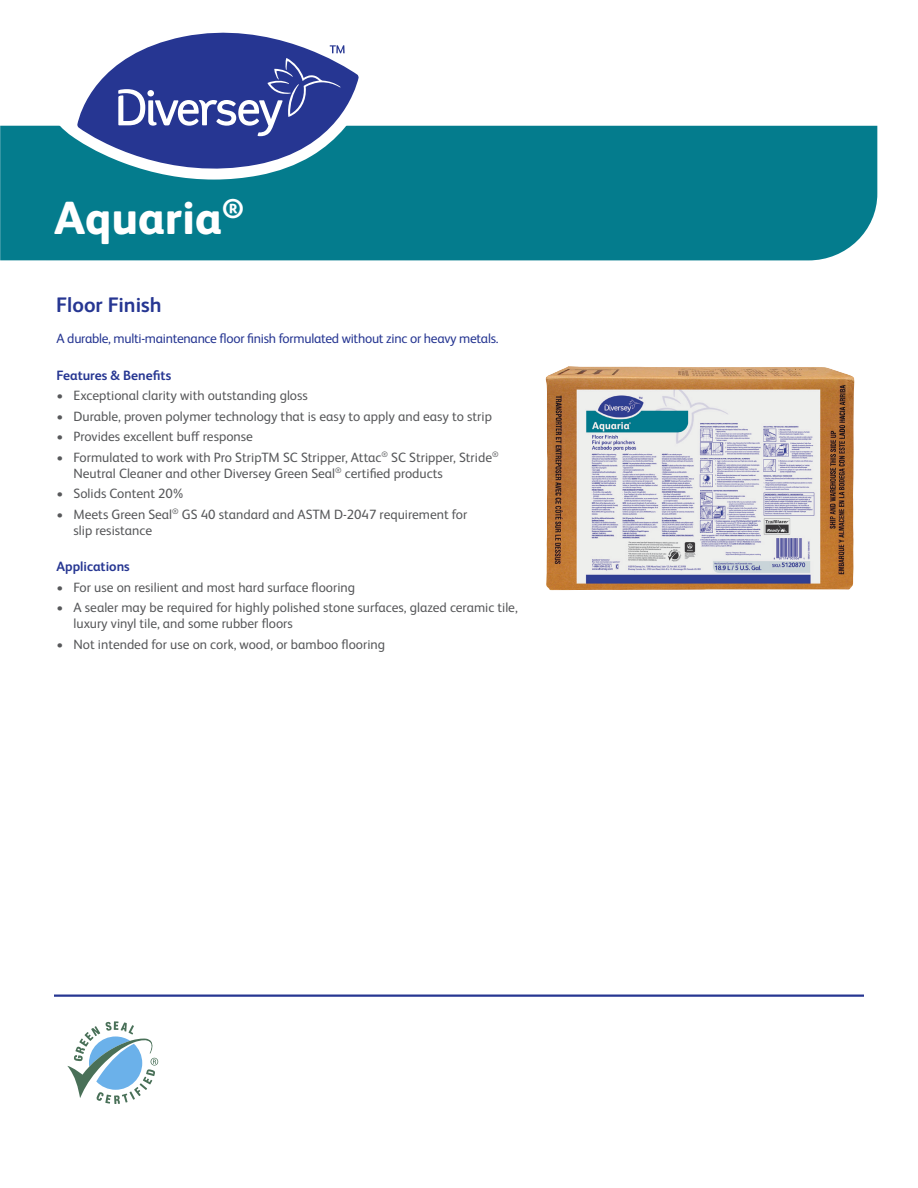
<style>
.page{position:relative;width:918px;height:1188px;background:#fff}
.page>*{position:absolute;margin:0;border:0;box-sizing:border-box;transform-origin:0 0}
.Fancy_Name_page_1{font:800 46.5px "FS Albert Pro";color:#fff}
.Product_Descriptor_p{font:700 21px "FS Albert Pro";color:#263692}
.t1{font:13.5px/16.2px "FS Albert Pro";color:#57585a}
.Intro_sentence_page{font:13.5px "FS Albert Pro";letter-spacing:-.02em;color:#263692}
.Section_headings{font:700 13.5px "FS Albert Pro";color:#263692}
</style>
<div class="page">
<div style="left:0;top:126px;width:877px;height:134px;background:#047c8d"></div>
<hr style="left:54px;top:995px;width:810px;height:2px;background:#263692">
<svg style="left:67px;top:1021px;width:91px;height:83px"></svg>
<img style="left:545px;top:366px;width:310px;height:224px">
<svg style="left:57px;top:125px;width:317px;height:55px;background:#188696"></svg>
<svg style="left:77px;top:32px;width:282px;height:149px"></svg>
<svg style="left:118px;top:45px;width:227px;height:91px;background:#4b58a4"></svg>
<p class="Fancy_Name_page_1" style="left:54px;top:181px;width:192px">Aquaria<sup>®</sup></p>
<p class="Product_Descriptor_p" style="left:56px;top:290px;width:107px">Floor Finish</p>
<p class="Intro_sentence_page" style="left:57px;top:329px;width:444px">A durable, multi-maintenance floor finish formulated without zinc or heavy metals.</p>
<p class="Section_headings" style="left:57px;top:366px;width:116px">Features &amp; Benefits</p>
<p class="t1" style="left:57px;top:386px;width:253px">• Exceptional clarity with outstanding gloss</p>
<p class="t1" style="left:57px;top:407px;width:437px">• Durable, proven polymer technology that is easy to apply and easy to strip</p>
<p class="t1" style="left:57px;top:427px;width:198px">• Provides excellent buff response</p>
<p class="t1" style="left:74px;top:448px;width:427px;text-indent:-17px">• Formulated to work with Pro StripTM SC Stripper, Attac<sup>®</sup> SC Stripper, Stride<sup>®<br></sup>Neutral Cleaner and other Diversey Green Seal<sup>®</sup> certified products</p>
<p class="t1" style="left:57px;top:484px;width:128px">• Solids Content 20%</p>
<p class="t1" style="left:74px;top:505px;width:395px;text-indent:-17px">• Meets Green Seal<sup>®</sup> GS 40 standard and ASTM D-2047 requirement for slip resistance</p>
<p class="Section_headings" style="left:57px;top:557px;width:75px">Applications</p>
<p class="t1" style="left:57px;top:578px;width:300px">• For use on resilient and most hard surface flooring</p>
<p class="t1" style="left:74px;top:598px;width:446px;text-indent:-17px">• A sealer may be required for highly polished stone surfaces, glazed ceramic tile, luxury vinyl tile, and some rubber floors</p>
<p class="t1" style="left:57px;top:635px;width:330px">• Not intended for use on cork, wood, or bamboo flooring</p>
</div>
